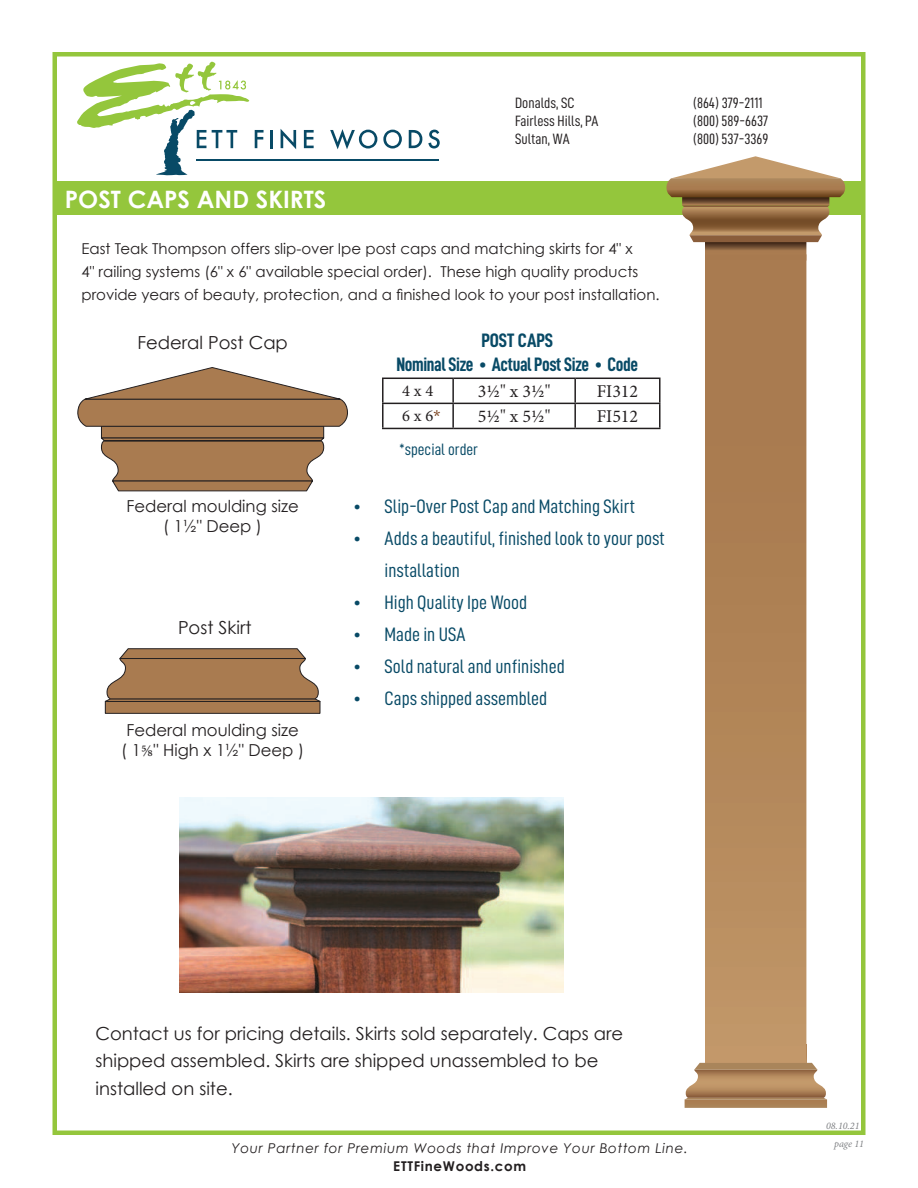
<style>
.page{position:relative;width:918px;height:1188px;background:#fff}
.page>*{position:absolute;margin:0;border:0;box-sizing:border-box;transform-origin:0 0}
.t1{font:700 24px "Century Gothic";color:#fff}
.t2{font:19.5px/32px "D DIN Condensed";color:#084a66}
.t3{font:19.5px "D DIN Condensed Bold";letter-spacing:-.02em;color:#084a66;scale:.96 1}
.t4{font:19.5px "D DIN Condensed Bold";color:#084a66}
.t5{font:18px/27.6px "Century Gothic";color:#231f20}
.t6{font:18px "Minion Pro";color:#231f20}
.t7{font:16.5px "Century Gothic";color:#231f20}
.t8{font:16.5px "D DIN Condensed";color:#084a66}
.t9{font:16.5px "Minion Pro";color:#231f20}
.t10{font:15px/22.8px "Century Gothic";color:#231f20}
.t11{font:15px/18px "D DIN Condensed";color:#231f20}
.t12{font:italic 13.5px "Century Gothic";letter-spacing:.05em;color:#231f20}
.t13{font:700 13.5px "Century Gothic";letter-spacing:.05em;color:#231f20}
.t14{font:italic 10.05px "Minion Pro";color:#808285}
.s1{font-family:"Minion Pro"}
.s2{font-family:"Calisto";font-size:15px;color:#763d18}
</style>
<div class="page">
<div style="left:52px;top:52px;width:814px;height:1083px;border:4px solid #94c63c"></div>
<div style="left:53px;top:182px;width:810px;height:33px;background:#94c63c"></div>
<svg style="left:77px;top:61px;width:172px;height:114px"></svg>
<svg style="left:255px;top:130px;width:9px;height:18px"></svg>
<hr style="left:270px;top:130px;width:3px;height:18px;background:#084a66">
<svg style="left:281px;top:129px;width:15px;height:20px"></svg>
<svg style="left:304px;top:130px;width:10px;height:18px"></svg>
<svg style="left:330px;top:129px;width:47px;height:20px"></svg>
<svg style="left:383px;top:130px;width:19px;height:19px"></svg>
<svg style="left:409px;top:130px;width:13px;height:18px"></svg>
<svg style="left:428px;top:130px;width:12px;height:19px"></svg>
<hr style="left:196px;top:159px;width:243px;height:2px;background:#084a66">
<svg style="left:666px;top:156px;width:180px;height:105px"></svg>
<svg style="left:685px;top:1063px;width:142px;height:45px"></svg>
<hr style="left:382px;top:403px;width:71px;height:1px;background:#231f20">
<hr style="left:382px;top:404px;width:2px;height:24px;background:#231f20">
<hr style="left:453px;top:403px;width:122px;height:1px;background:#231f20">
<hr style="left:452px;top:404px;width:2px;height:24px;background:#231f20">
<hr style="left:575px;top:403px;width:86px;height:1px;background:#231f20">
<hr style="left:574px;top:404px;width:2px;height:24px;background:#231f20">
<hr style="left:659px;top:404px;width:2px;height:24px;background:#231f20">
<hr style="left:382px;top:428px;width:71px;height:1px;background:#231f20">
<hr style="left:453px;top:428px;width:122px;height:1px;background:#231f20">
<hr style="left:575px;top:428px;width:86px;height:1px;background:#231f20">
<hr style="left:382px;top:378px;width:71px;height:1px;background:#231f20">
<hr style="left:382px;top:379px;width:2px;height:24px;background:#231f20">
<hr style="left:453px;top:378px;width:122px;height:1px;background:#231f20">
<hr style="left:452px;top:379px;width:2px;height:24px;background:#231f20">
<hr style="left:575px;top:378px;width:86px;height:1px;background:#231f20">
<hr style="left:574px;top:379px;width:2px;height:24px;background:#231f20">
<hr style="left:659px;top:379px;width:2px;height:24px;background:#231f20">
<img style="left:180px;top:798px;width:383px;height:194px">
<svg style="left:705px;top:254px;width:101px;height:809px"></svg>
<svg style="left:77px;top:367px;width:271px;height:125px"></svg>
<svg style="left:104px;top:648px;width:217px;height:66px"></svg>
<p class="t1" style="left:65px;top:184px;width:263px">POST CAPS AND SKIRTS</p>
<p class="t11" style="left:515px;top:94px;width:85px">Donalds, SC<br>Fairless Hills, PA<br>Sultan, WA</p>
<p class="t11" style="left:693px;top:94px;width:77px">(864) 379-2111 (800) 589-6637 (800) 537-3369</p>
<p class="t10" style="left:82px;top:237px;width:580px">East Teak Thompson offers slip-over Ipe post caps and matching skirts for 4" x<br>4" railing systems (6" x 6" available special order). These high quality products provide years of beauty, protection, and a finished look to your post installation.</p>
<p class="t5" style="left:137px;top:328px;width:152px">Federal Post Cap</p>
<p class="t7" style="left:127px;top:496px;width:174px">Federal moulding size</p>
<p class="t7" style="left:163px;top:516px;width:100px">( 1½" Deep )</p>
<p class="t5" style="left:178px;top:614px;width:75px">Post Skirt</p>
<p class="t7" style="left:127px;top:720px;width:174px">Federal moulding size</p>
<p class="t7" style="left:121px;top:740px;width:185px">( 1<span class="s1">⅝</span>" High x 1½" Deep )</p>
<p class="t4" style="left:481px;top:330px;width:73px">POST CAPS</p>
<p class="t3" style="left:396px;top:353px;width:253px">Nominal Size • Actual Post Size • Code</p>
<p class="t9" style="left:402px;top:380px;width:33px">4 x 4</p>
<p class="t6" style="left:478px;top:380px;width:74px">3½" x 3½"</p>
<p class="t6" style="left:597px;top:380px;width:43px">FI312</p>
<p class="t9" style="left:402px;top:405px;width:40px">6 x 6<span class="s2">*</span></p>
<p class="t6" style="left:478px;top:405px;width:74px">5½" x 5½"</p>
<p class="t6" style="left:597px;top:405px;width:43px">FI512</p>
<p class="t8" style="left:399px;top:441px;width:80px">*special order</p>
<p class="t2" style="left:353px;top:490px;width:284px">• Slip-Over Post Cap and Matching Skirt</p>
<p class="t2" style="left:385px;top:522px;width:282px;text-indent:-32px">• Adds a beautiful, finished look to your post installation</p>
<p class="t2" style="left:353px;top:586px;width:176px">• High Quality Ipe Wood</p>
<p class="t2" style="left:353px;top:618px;width:114px">• Made in USA</p>
<p class="t2" style="left:353px;top:650px;width:213px">• Sold natural and unfinished</p>
<p class="t2" style="left:353px;top:682px;width:196px">• Caps shipped assembled</p>
<p class="t5" style="left:95px;top:1019px;width:529px">Contact us for pricing details. Skirts sold separately. Caps are shipped assembled. Skirts are shipped unassembled to be installed on site.</p>
<p class="t12" style="left:232px;top:1140px;width:458px">Your Partner for Premium Woods that Improve Your Bottom Line.</p>
<p class="t13" style="left:393px;top:1157px;width:134px">ETTFineWoods.com</p>
<p class="t14" style="left:826px;top:1119px;width:35px">08.10.21</p>
<p class="t14" style="left:834px;top:1137px;width:31px">page 11</p>
</div>
